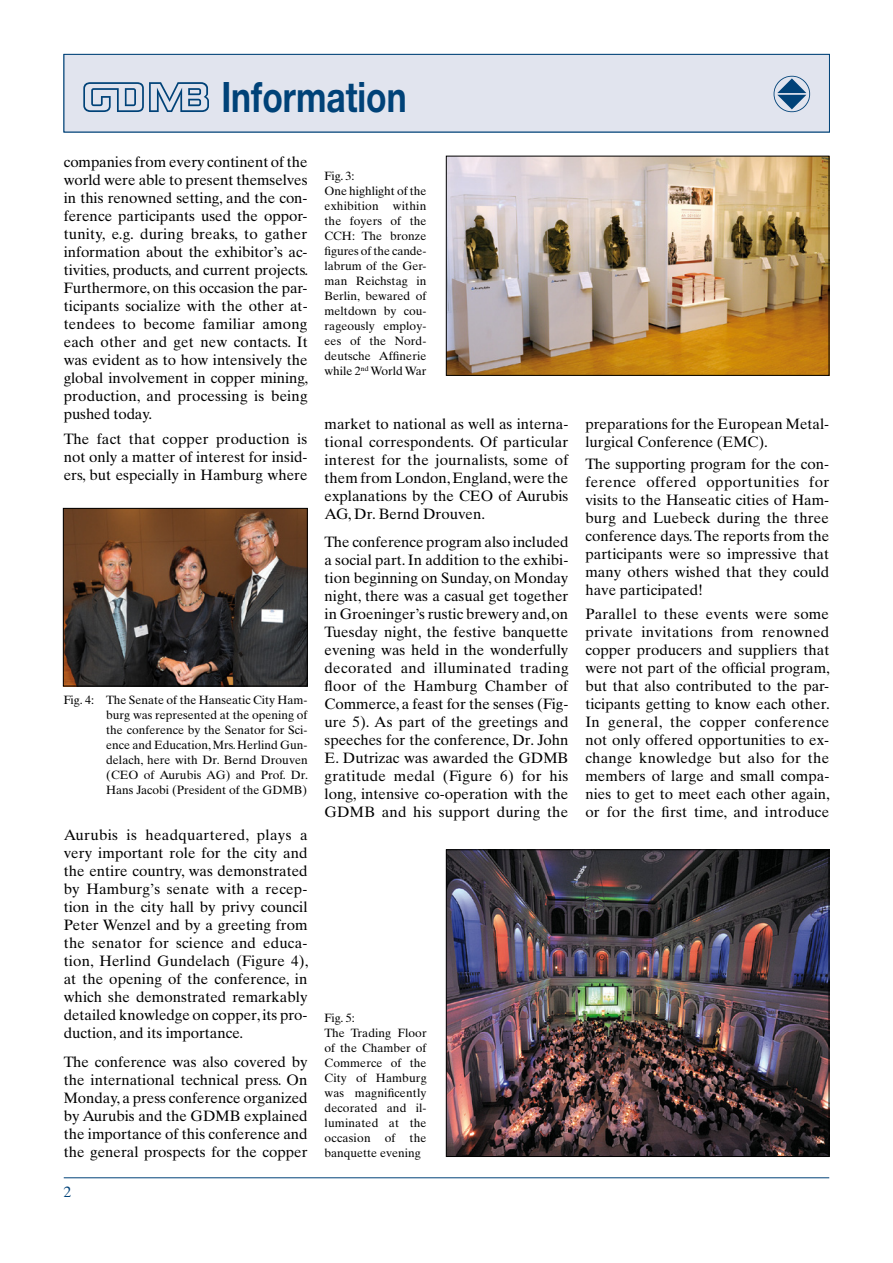
<style>
.page{position:relative;width:893px;height:1263px;background:#fff}
.page>*{position:absolute;margin:0;border:0;box-sizing:border-box;transform-origin:0 0}
.t1{font:54px "ZGDMB1";color:#004278}
.t2{font:700 42px "Helvetica Neue";color:#004278;scale:.8 1}
.t3{font:15px/18px "Times Ten";color:#000;text-align:justify}
.t4{font:15px "Times Ten";color:#004278}
.t5{font:12px/15px "Times Ten";letter-spacing:.005em;color:#000}
.s1{font-family:"ZGDMB1";font-weight:400;font-size:54px}
</style>
<div class="page">
<hr style="left:64px;top:1177px;width:765px;height:1px;background:#004278">
<div style="left:64px;top:54px;width:765px;height:78px;background:#e1e4ee"></div>
<div style="left:64px;top:54px;width:766px;height:78px;border:1px solid #004278"></div>
<img style="left:65px;top:510px;width:241px;height:174px">
<div style="left:63px;top:508px;width:245px;height:178px;border:1px solid #000"></div>
<img style="left:448px;top:158px;width:379px;height:216px">
<div style="left:446px;top:156px;width:383px;height:220px;border:1px solid #000"></div>
<img style="left:448px;top:851px;width:379px;height:304px">
<div style="left:446px;top:849px;width:383px;height:308px;border:1px solid #000"></div>
<h2 class="t2" style="left:221px;top:71px;width:233px">Information</h2>
<h1 class="t1" style="left:771px;top:74px;width:42px">l</h1>
<h2 class="t2" style="left:81px;top:71px;width:289px"><span class="s1">gh</span> News</h2>
<p class="t3" style="left:64px;top:153px;width:246px">companies from every continent of the world were able to present themselves in this renowned setting, and the con&shy;ference participants used the oppor&shy;tunity, e.g. during breaks, to gather information about the exhibitor’s ac&shy;tivities, products, and current projects.<br>Furthermore, on this occasion the par&shy;ticipants socialize with the other at&shy;tendees to become familiar among each other and get new contacts. It was evident as to how intensively the global involvement in copper mining, production, and processing is being pushed today.</p>
<p class="t3" style="left:64px;top:429px;width:245px">The fact that copper production is not only a matter of interest for insid&shy;ers, but especially in Hamburg where</p>
<p class="t5" style="left:106px;top:692px;width:203px;text-align:justify;text-indent:-43px">Fig. 4: The Senate of the Hanseatic City Ham&shy;burg was represented at the opening of the conference by the Senator for Sci&shy;ence and Education, Mrs. Herlind Gun&shy;delach, here with Dr. Bernd Drouven (CEO of Aurubis AG) and Prof. Dr.<br>Hans Jacobi (President of the GDMB)</p>
<p class="t3" style="left:64px;top:826px;width:246px">Aurubis is headquartered, plays a very important role for the city and the entire country, was demonstrated by Hamburg’s senate with a recep&shy;tion in the city hall by privy council Peter Wenzel and by a greeting from the senator for science and educa&shy;tion, Herlind Gundelach (Figure 4), at the opening of the conference, in which she demonstrated remarkably detailed knowledge on copper, its pro&shy;duction, and its importance.</p>
<p class="t3" style="left:64px;top:1052px;width:245px">The conference was also covered by the international technical press. On Monday, a press conference organized by Aurubis and the GDMB explained the importance of this conference and the general prospects for the copper</p>
<p class="t4" style="left:64px;top:1183px;width:9px">2</p>
<p class="t5" style="left:325px;top:169px;width:103px">Fig. 3:<br>One highlight of the exhibition within the foyers of the<br>CCH: The bronze figures of the cande&shy;labrum of the Ger&shy;man Reichstag in<br>Berlin, bewared of meltdown by cou&shy;rageously employ&shy;ees of the Nord&shy;deutsche Affinerie while 2<sup>nd</sup> World War</p>
<p class="t3" style="left:325px;top:414px;width:245px">market to national as well as interna&shy;tional correspondents. Of particular interest for the journalists, some of them from London, England, were the explanations by the CEO of Aurubis AG, Dr. Bernd Drouven.</p>
<p class="t3" style="left:325px;top:533px;width:245px">The conference program also included a social part. In addition to the exhibi&shy;tion beginning on Sunday, on Monday night, there was a casual get together in Groeninger’s rustic brewery and, on Tuesday night, the festive banquette evening was held in the wonderfully decorated and illuminated trading floor of the Hamburg Chamber of Commerce, a feast for the senses (Fig&shy;ure 5). As part of the greetings and speeches for the conference, Dr. John E. Dutrizac was awarded the GDMB gratitude medal (Figure 6) for his long, intensive co-operation with the GDMB and his support during the</p>
<p class="t5" style="left:325px;top:1010px;width:104px">Fig. 5:<br>The Trading Floor of the Chamber of<br>Commerce of the<br>City of Hamburg was magnificently decorated and il&shy;luminated at the occasion of the banquette evening</p>
<p class="t3" style="left:585px;top:414px;width:245px">preparations for the European Metal&shy;lurgical Conference (EMC).</p>
<p class="t3" style="left:585px;top:455px;width:245px">The supporting program for the con&shy;ference offered opportunities for visits to the Hanseatic cities of Ham&shy;burg and Luebeck during the three conference days. The reports from the participants were so impressive that many others wished that they could have participated!</p>
<p class="t3" style="left:585px;top:605px;width:246px">Parallel to these events were some private invitations from renowned copper producers and suppliers that were not part of the official program, but that also contributed to the par&shy;ticipants getting to know each other.<br>In general, the copper conference not only offered opportunities to ex&shy;change knowledge but also for the members of large and small compa&shy;nies to get to meet each other again, or for the first time, and introduce</p>
</div>
